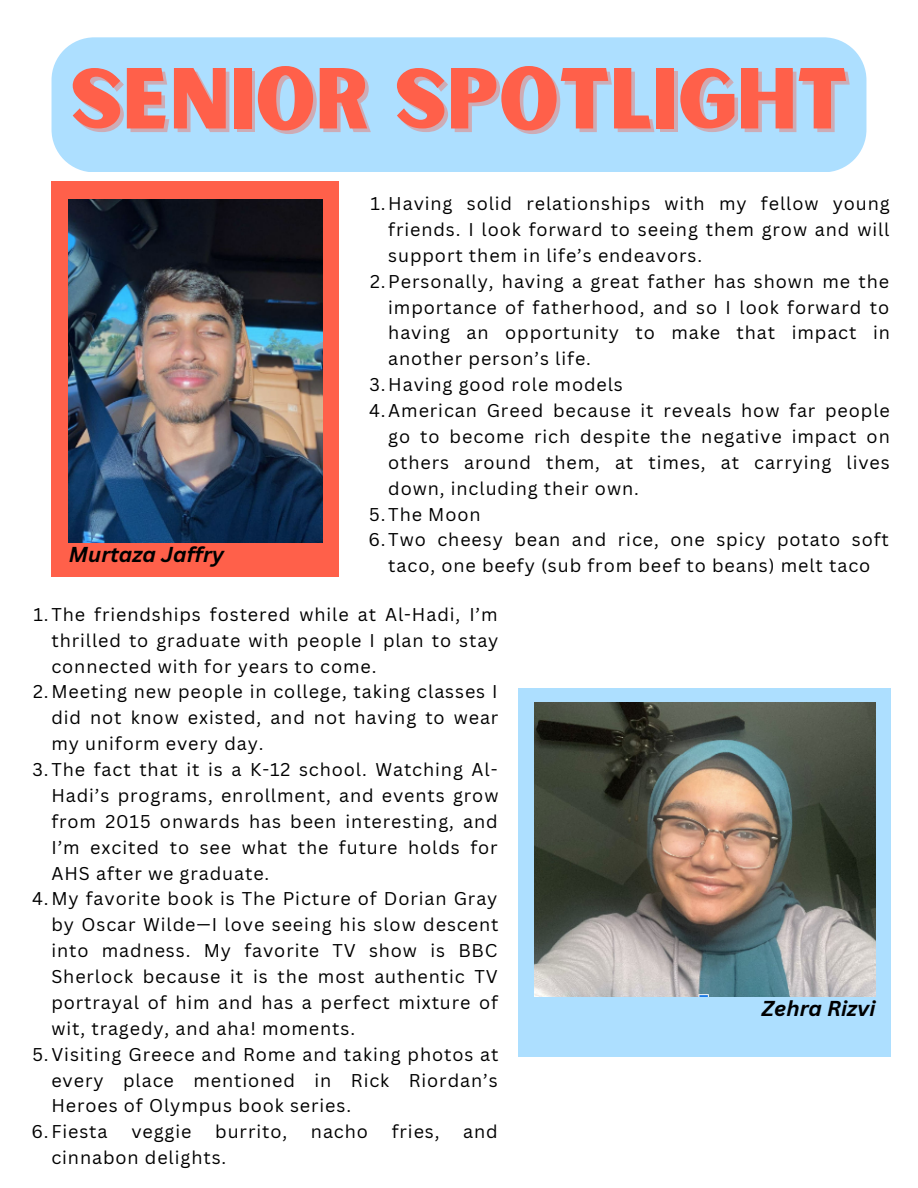
<style>
.page{position:relative;width:918px;height:1188px;background:#fff}
.page>*{position:absolute;margin:0;border:0;box-sizing:border-box;transform-origin:0 0}
.t1{font:82.5px "Sunborn Sans One";color:#ff604a}
.t2{font:italic 700 21px "Canva Sans";color:#000}
.t3{font:18px/25.8px "Canva Sans";letter-spacing:.05em;color:#000;text-align:justify}
</style>
<div class="page">
<div style="left:52px;top:37px;width:814px;height:135px;background:#addfff"></div>
<div style="left:519px;top:688px;width:372px;height:369px;background:#addfff"></div>
<img style="left:534px;top:702px;width:341px;height:295px">
<div style="left:52px;top:181px;width:287px;height:396px;background:#ff604a"></div>
<img style="left:69px;top:199px;width:253px;height:344px">
<p class="t1" style="left:70px;top:46px;width:779px">SENIOR SPOTLIGHT</p>
<p class="t2" style="left:69px;top:540px;width:157px">Murtaza Jaffry</p>
<p class="t3" style="left:388px;top:190px;width:503px;text-indent:-18px">1.Having solid relationships with my fellow young friends. I look forward to seeing them grow and will support them in life’s endeavors.</p>
<p class="t3" style="left:388px;top:268px;width:503px;text-indent:-18px">2.Personally, having a great father has shown me the importance of fatherhood, and so I look forward to having an opportunity to make that impact in another person’s life.</p>
<p class="t3" style="left:370px;top:371px;width:255px">3.Having good role models</p>
<p class="t3" style="left:388px;top:397px;width:503px;text-indent:-19px">4.American Greed because it reveals how far people go to become rich despite the negative impact on others around them, at times, at carrying lives down, including their own.</p>
<p class="t3" style="left:369px;top:501px;width:113px">5.The Moon</p>
<p class="t3" style="left:368px;top:527px;width:522px;text-align:center">6.Two cheesy bean and rice, one spicy potato soft taco, one beefy (sub from beef to beans) melt taco</p>
<p class="t3" style="left:51px;top:601px;width:449px;text-indent:-18px">1.The friendships fostered while at Al-Hadi, I’m thrilled to graduate with people I plan to stay connected with for years to come.</p>
<p class="t3" style="left:51px;top:679px;width:449px;text-indent:-18px">2.Meeting new people in college, taking classes I did not know existed, and not having to wear my uniform every day.</p>
<p class="t3" style="left:51px;top:756px;width:449px;text-indent:-19px">3.The fact that it is a K-12 school. Watching Al-Hadi’s programs, enrollment, and events grow from 2015 onwards has been interesting, and I’m excited to see what the future holds for AHS after we graduate.</p>
<p class="t3" style="left:51px;top:886px;width:449px;text-indent:-19px">4.My favorite book is The Picture of Dorian Gray by Oscar Wilde—I love seeing his slow descent into madness. My favorite TV show is BBC Sherlock because it is the most authentic TV portrayal of him and has a perfect mixture of wit, tragedy, and aha! moments.</p>
<p class="t3" style="left:51px;top:1041px;width:449px;text-indent:-19px">5.Visiting Greece and Rome and taking photos at every place mentioned in Rick Riordan’s Heroes of Olympus book series.</p>
<p class="t3" style="left:32px;top:1118px;width:78px">6.Fiesta</p>
<p class="t3" style="left:131px;top:1118px;width:62px">veggie</p>
<p class="t3" style="left:215px;top:1118px;width:73px">burrito,</p>
<p class="t3" style="left:311px;top:1118px;width:59px">nacho</p>
<p class="t3" style="left:392px;top:1118px;width:49px">fries,</p>
<p class="t3" style="left:463px;top:1118px;width:36px">and</p>
<p class="t3" style="left:51px;top:1144px;width:176px">cinnabon delights.</p>
<p class="t2" style="left:762px;top:993px;width:115px">Zehra Rizvi</p>
</div>
